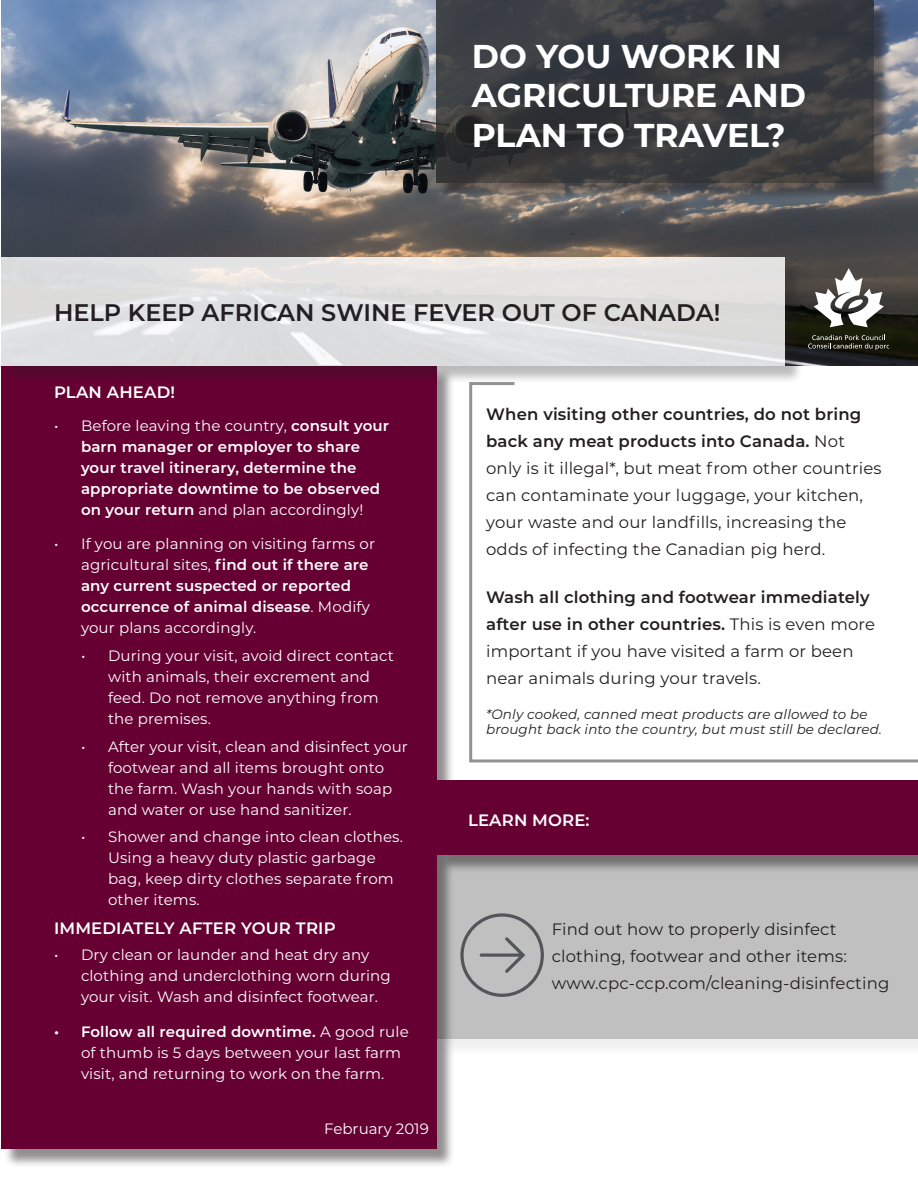
<style>
.page{position:relative;width:918px;height:1188px;background:#fff}
.page>*{position:absolute;margin:0;border:0;box-sizing:border-box;transform-origin:0 0}
.t1{font:700 33px/39.6px "Montserrat";color:#fff}
.t2{font:600 24px "Montserrat";color:#231f20}
.t3{font:16.5px/27px "Montserrat";letter-spacing:.01em;color:#231f20}
.t4{font:600 16.5px "Montserrat";letter-spacing:.01em;color:#fff}
.t5{font:15px/21px "Montserrat";letter-spacing:.01em;color:#fff}
.t6{font:600 15px/21px "Montserrat";letter-spacing:.01em;color:#fff}
.t7{font:italic 13.5px/15px "Montserrat";letter-spacing:.01em;color:#231f20}
.s1{font-weight:400}
.s2{font-weight:600}
</style>
<div class="page">
<img style="left:1px;top:0;width:917px;height:365px">
<div style="left:439px;top:857px;width:479px;height:201px;background:#f5f5f5"></div>
<div style="left:436px;top:855px;width:482px;height:184px;background:#c0c0c0"></div>
<div style="left:3px;top:368px;width:452px;height:800px;background:#231f20;opacity:.5"></div>
<div style="left:1px;top:365px;width:435px;height:784px;background:#603"></div>
<div style="left:3px;top:259px;width:801px;height:125px;background:#231f20;opacity:.36"></div>
<svg style="left:1px;top:257px;width:784px;height:108px;background:#e1e1e1"></svg>
<div style="left:439px;top:2px;width:453px;height:200px;background:#231f20;opacity:.75"></div>
<svg style="left:436px;top:0;width:437px;height:183px;background:#383a3d"></svg>
<svg style="left:808px;top:335px;width:81px;height:15px"></svg>
<svg style="left:814px;top:268px;width:70px;height:59px"></svg>
<div style="left:438px;top:783px;width:480px;height:91px;background:#231f20;opacity:.5"></div>
<div style="left:436px;top:781px;width:482px;height:74px;background:#603"></div>
<svg style="left:468px;top:381px;width:450px;height:382px"></svg>
<svg style="left:460px;top:913px;width:84px;height:84px"></svg>
<p class="t1" style="left:472px;top:34px;width:336px">DO YOU WORK IN<br>AGRICULTURE AND<br>PLAN TO TRAVEL?</p>
<p class="t2" style="left:54px;top:295px;width:668px">HELP KEEP AFRICAN SWINE FEVER OUT OF CANADA!</p>
<p class="t4" style="left:54px;top:380px;width:123px">PLAN AHEAD!</p>
<p class="t6" style="left:81px;top:414px;width:310px;text-indent:-27px"><span class="s1">• Before leaving the country,</span> consult your barn manager or employer to share your travel itinerary, determine the appropriate downtime to be observed on your return <span class="s1">and plan accordingly!</span></p>
<p class="t5" style="left:81px;top:533px;width:296px;text-indent:-27px">• If you are planning on visiting farms or agricultural sites, <span class="s2">find out if there are any current suspected or reported occurrence of animal disease</span>. Modify your plans accordingly.</p>
<p class="t5" style="left:108px;top:644px;width:288px;text-indent:-27px">• During your visit, avoid direct contact with animals, their excrement and feed. Do not remove anything from the premises.</p>
<p class="t5" style="left:108px;top:735px;width:302px;text-indent:-27px">• After your visit, clean and disinfect your footwear and all items brought onto the farm. Wash your hands with soap and water or use hand sanitizer.</p>
<p class="t5" style="left:108px;top:826px;width:296px;text-indent:-27px">• Shower and change into clean clothes.<br>Using a heavy duty plastic garbage bag, keep dirty clothes separate from other items.</p>
<p class="t4" style="left:54px;top:916px;width:283px">IMMEDIATELY AFTER YOUR TRIP</p>
<p class="t5" style="left:81px;top:944px;width:311px;text-indent:-27px">• Dry clean or launder and heat dry any clothing and underclothing worn during your visit. Wash and disinfect footwear.</p>
<p class="t5" style="left:81px;top:1020px;width:329px;text-indent:-27px"><span class="s2">• Follow all required downtime.</span> A good rule of thumb is 5 days between your last farm visit, and returning to work on the farm.</p>
<p class="t5" style="left:324px;top:1118px;width:106px">February 2019</p>
<p class="t3" style="left:486px;top:400px;width:397px"><span class="s2">When visiting other countries, do not bring back any meat products into Canada.</span> Not only is it illegal*, but meat from other countries can contaminate your luggage, your kitchen, your waste and our landfills, increasing the odds of infecting the Canadian pig herd.</p>
<p class="t3" style="left:486px;top:583px;width:390px"><span class="s2">Wash all clothing and footwear immediately after use in other countries.</span> This is even more important if you have visited a farm or been near animals during your travels.</p>
<p class="t7" style="left:486px;top:706px;width:397px">*Only cooked, canned meat products are allowed to be brought back into the country, but must still be declared.</p>
<p class="t4" style="left:468px;top:808px;width:123px">LEARN MORE:</p>
<p class="t3" style="left:552px;top:915px;width:339px">Find out how to properly disinfect clothing, footwear and other items: www.cpc-ccp.com/cleaning-disinfecting</p>
</div>
